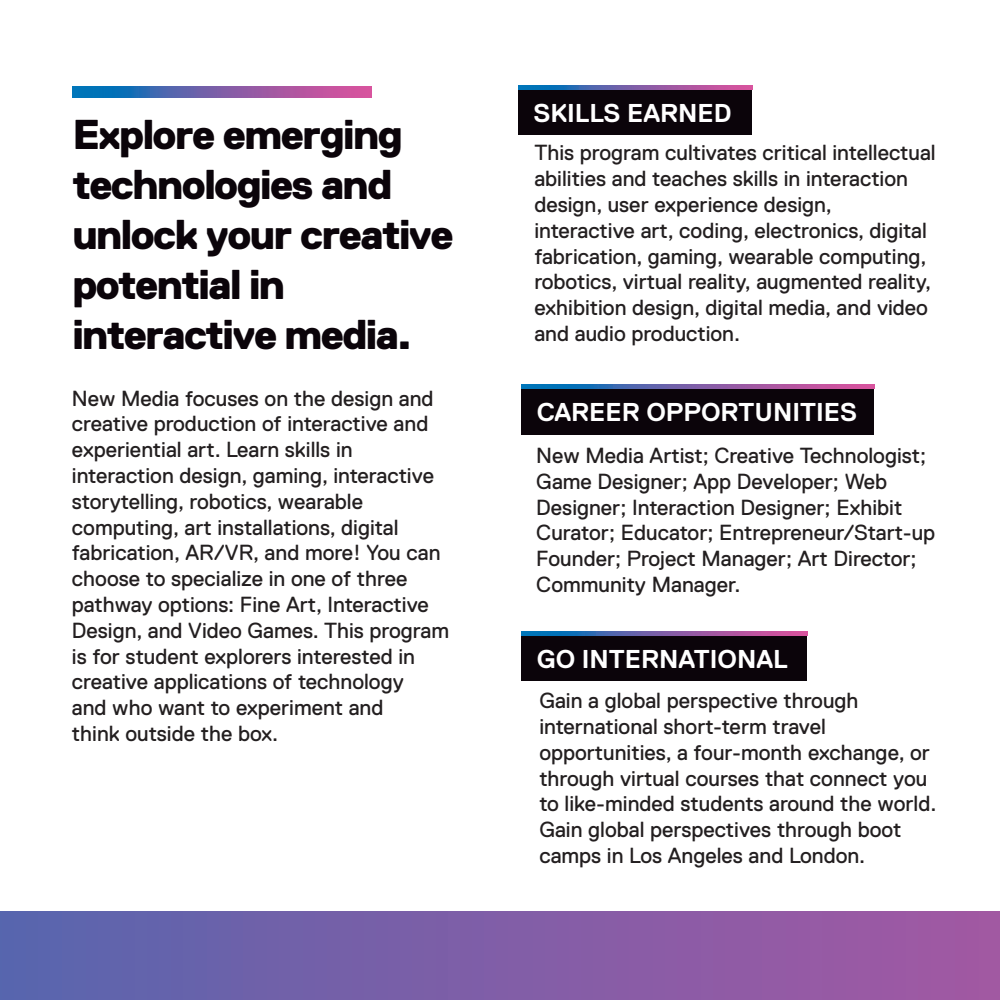
<style>
.page{position:relative;width:1000px;height:1000px;background:#fff}
.page>*{position:absolute;margin:0;border:0;box-sizing:border-box;transform-origin:0 0}
.t1{font:800 41.7px/50px "Replica Std";letter-spacing:-.02em;color:#0b040a}
.t2{font:700 25.8px "Replica Std";color:#fff}
.t3{font:21.8px/25.8px "Replica Std";color:#231f20}
</style>
<div class="page">
<div style="left:0;top:911px;width:1000px;height:89px;background:linear-gradient(to right,#5a65ad,#a458a2)"></div>
<div style="left:518px;top:89px;width:234px;height:46px;background:#0b040a"></div>
<svg style="left:518px;top:85px;width:234px;height:4px"></svg>
<div style="left:521px;top:389px;width:353px;height:46px;background:#0b040a"></div>
<svg style="left:521px;top:385px;width:353px;height:4px"></svg>
<div style="left:521px;top:635px;width:286px;height:46px;background:#0b040a"></div>
<svg style="left:521px;top:631px;width:286px;height:4px"></svg>
<svg style="left:73px;top:86px;width:298px;height:11px"></svg>
<h1 class="t1" style="left:73px;top:109px;width:382px">Explore emerging technologies and unlock your creative potential in interactive media.</h1>
<p class="t3" style="left:72px;top:385px;width:379px">New Media focuses on the design and creative production of interactive and experiential art. Learn skills in interaction design, gaming, interactive storytelling, robotics, wearable computing, art installations, digital fabrication, AR/VR, and more! You can choose to specialize in one of three pathway options: Fine Art, Interactive Design, and Video Games. This program is for student explorers interested in creative applications of technology<br>and who want to experiment and<br>think outside the box.</p>
<p class="t2" style="left:534px;top:98px;width:200px">SKILLS EARNED</p>
<p class="t3" style="left:534px;top:140px;width:403px">This program cultivates critical intellectual abilities and teaches skills in interaction design, user experience design, interactive art, coding, electronics, digital fabrication, gaming, wearable computing, robotics, virtual reality, augmented reality, exhibition design, digital media, and video and audio production.</p>
<p class="t2" style="left:537px;top:398px;width:322px">CAREER OPPORTUNITIES</p>
<p class="t3" style="left:536px;top:443px;width:400px">New Media Artist; Creative Technologist; Game Designer; App Developer; Web Designer; Interaction Designer; Exhibit Curator; Educator; Entrepreneur/Start-up Founder; Project Manager; Art Director; Community Manager.</p>
<p class="t2" style="left:537px;top:645px;width:252px">GO INTERNATIONAL</p>
<p class="t3" style="left:539px;top:688px;width:399px">Gain a global perspective through international short-term travel opportunities, a four-month exchange, or through virtual courses that connect you to like-minded students around the world.<br>Gain global perspectives through boot camps in Los Angeles and London.</p>
</div>
